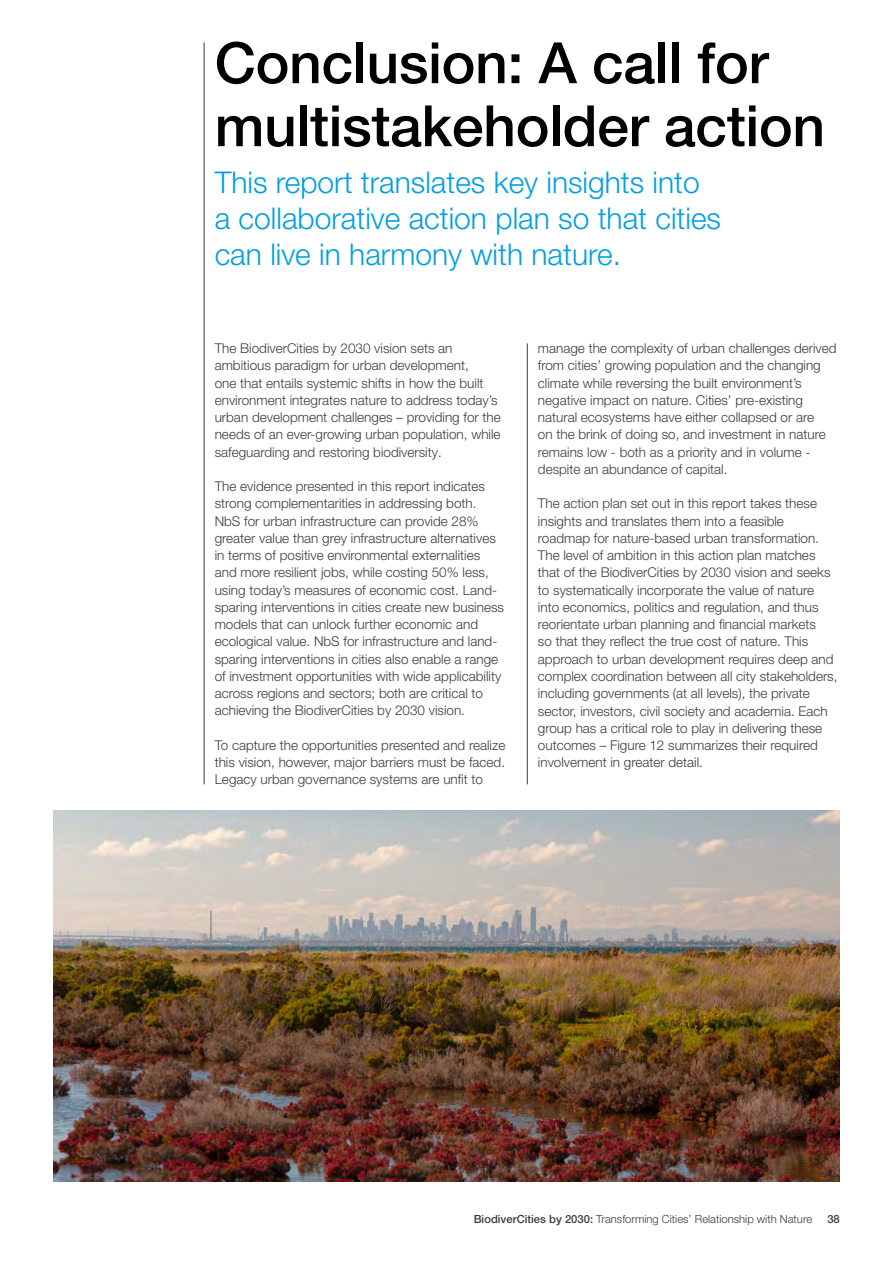
<style>
.page{position:relative;width:893px;height:1263px;background:#fff}
.page>*{position:absolute;margin:0;border:0;box-sizing:border-box;transform-origin:0 0}
.t1{font:500 57px/63px "Helvetica Neue LT Pro";letter-spacing:-.005em;color:#000}
.t2{font:300 30px/36px "Helvetica Neue LT Pro";color:#009fe3}
.t3{font:300 13.5px/17.2px "Helvetica Neue LT Pro";color:#3c3c3b}
.t4{font:300 11.25px "Helvetica Neue LT Pro";color:#3c3c3b}
.t5{font:500 11.25px "Helvetica Neue LT Pro";color:#3c3c3b}
.s1{font-weight:500}
</style>
<div class="page">
<hr style="left:527px;top:343px;width:1px;height:441px;background:#3c3c3b">
<hr style="left:204px;top:42px;width:1px;height:742px;background:#3c3c3b">
<img style="left:53px;top:810px;width:787px;height:371px">
<h1 class="t1" style="left:215px;top:31px;width:612px">Conclusion: A call for multistakeholder action</h1>
<h2 class="t2" style="left:215px;top:164px;width:508px">This report translates key insights into a collaborative action plan so that cities can live in harmony with nature.</h2>
<p class="t3" style="left:215px;top:339px;width:288px">The BiodiverCities by 2030 vision sets an ambitious paradigm for urban development,<br>one that entails systemic shifts in how the built environment integrates nature to address today’s urban development challenges – providing for the needs of an ever-growing urban population, while safeguarding and restoring biodiversity.</p>
<p class="t3" style="left:215px;top:477px;width:291px">The evidence presented in this report indicates strong complementarities in addressing both.<br>NbS for urban infrastructure can provide 28% greater value than grey infrastructure alternatives in terms of positive environmental externalities and more resilient jobs, while costing 50% less, using today’s measures of economic cost. Land&shy;sparing interventions in cities create new business models that can unlock further economic and ecological value. NbS for infrastructure and land&shy;sparing interventions in cities also enable a range of investment opportunities with wide applicability across regions and sectors; both are critical to achieving the BiodiverCities by 2030 vision.</p>
<p class="t3" style="left:215px;top:736px;width:292px;text-align:justify">To capture the opportunities presented and realize this vision, however, major barriers must be faced.<br>Legacy urban governance systems are unfit to</p>
<p class="t3" style="left:538px;top:339px;width:300px">manage the complexity of urban challenges derived from cities’ growing population and the changing climate while reversing the built environment’s negative impact on nature. Cities’ pre-existing natural ecosystems have either collapsed or are<br>on the brink of doing so, and investment in nature remains low - both as a priority and in volume - despite an abundance of capital.</p>
<p class="t3" style="left:538px;top:495px;width:301px">The action plan set out in this report takes these insights and translates them into a feasible roadmap for nature-based urban transformation.<br>The level of ambition in this action plan matches that of the BiodiverCities by 2030 vision and seeks to systematically incorporate the value of nature into economics, politics and regulation, and thus reorientate urban planning and financial markets<br>so that they reflect the true cost of nature. This approach to urban development requires deep and complex coordination between all city stakeholders, including governments (at all levels), the private sector, investors, civil society and academia. Each group has a critical role to play in delivering these outcomes – Figure 12 summarizes their required involvement in greater detail.</p>
<p class="t4" style="left:474px;top:1212px;width:340px"><span class="s1">BiodiverCities by 2030:</span> Transforming Cities’ Relationship with Nature</p>
<p class="t5" style="left:827px;top:1212px;width:14px">38</p>
</div>
